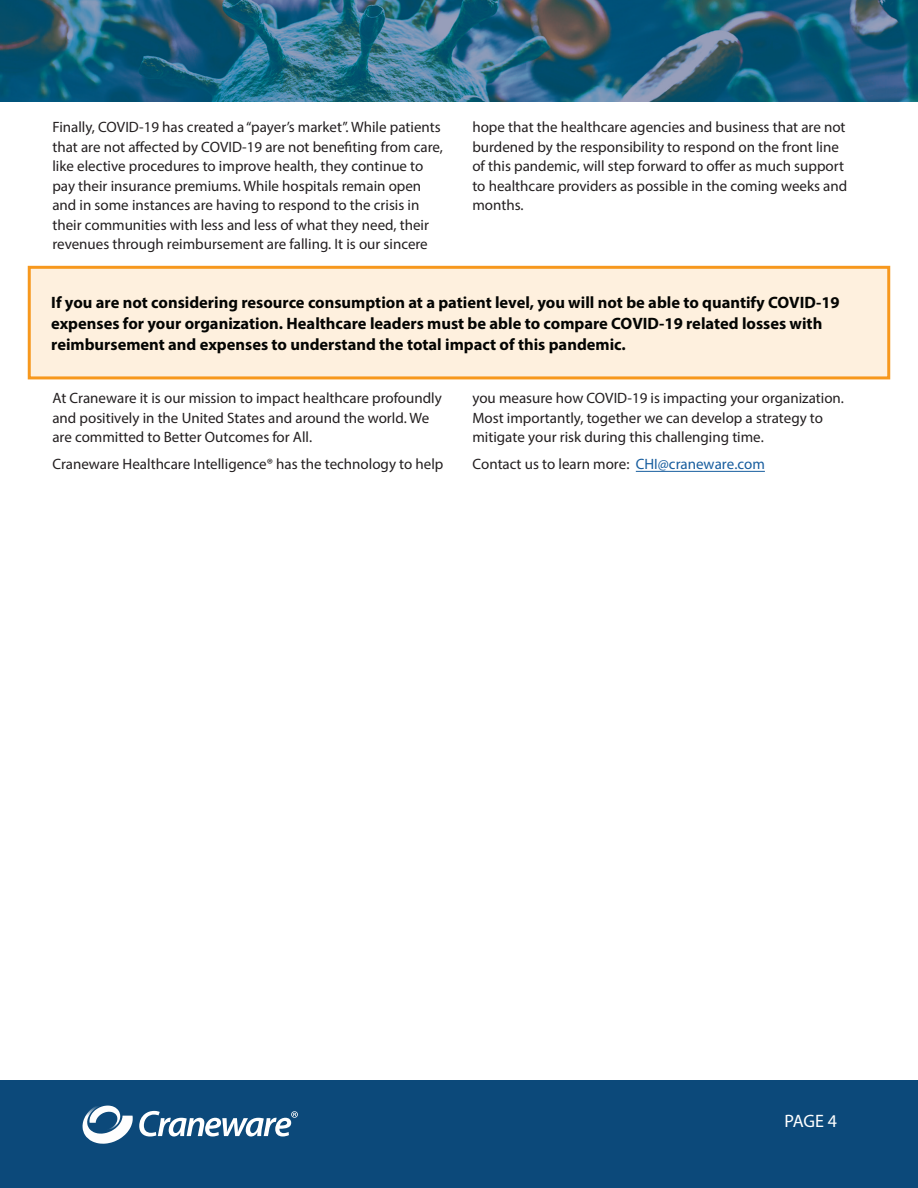
<style>
.page{position:relative;width:918px;height:1188px;background:#fff}
.page>*{position:absolute;margin:0;border:0;box-sizing:border-box;transform-origin:0 0}
.t1{font:18px "Myriad Pro";color:#fff}
.t2{font:700 16.5px/21px "Myriad Pro";color:#040503}
.t3{font:15px/19.5px "Myriad Pro";color:#231f20}
.s1{color:#175d9e}
</style>
<div class="page">
<div style="left:0;top:1080px;width:918px;height:108px;background:#0c497a"></div>
<svg style="left:83px;top:1105px;width:50px;height:39px"></svg>
<svg style="left:139px;top:1111px;width:159px;height:25px"></svg>
<div style="left:28px;top:266px;width:862px;height:113px;background:#fef0de;border:3px solid #f7981d"></div>
<img style="left:0;top:0;width:918px;height:101px">
<hr style="left:636px;top:471px;width:129px;height:1px;background:#175d9e">
<p class="t3" style="left:52px;top:117px;width:392px">Finally, COVID-19 has created a “payer’s market”. While patients that are not affected by COVID-19 are not benefiting from care, like elective procedures to improve health, they continue to pay their insurance premiums. While hospitals remain open and in some instances are having to respond to the crisis in their communities with less and less of what they need, their revenues through reimbursement are falling. It is our sincere</p>
<p class="t3" style="left:472px;top:117px;width:376px">hope that the healthcare agencies and business that are not burdened by the responsibility to respond on the front line of this pandemic, will step forward to offer as much support to healthcare providers as possible in the coming weeks and months.</p>
<p class="t2" style="left:51px;top:292px;width:790px">If you are not considering resource consumption at a patient level, you will not be able to quantify COVID-19 expenses for your organization. Healthcare leaders must be able to compare COVID-19 related losses with reimbursement and expenses to understand the total impact of this pandemic.</p>
<p class="t3" style="left:52px;top:388px;width:391px">At Craneware it is our mission to impact healthcare profoundly and positively in the United States and around the world. We are committed to Better Outcomes for All.</p>
<p class="t3" style="left:52px;top:454px;width:393px">Craneware Healthcare Intelligence® has the technology to help</p>
<p class="t3" style="left:472px;top:388px;width:373px">you measure how COVID-19 is impacting your organization.<br>Most importantly, together we can develop a strategy to mitigate your risk during this challenging time.</p>
<p class="t3" style="left:472px;top:454px;width:294px">Contact us to learn more: <span class="s1">CHI@craneware.com</span></p>
<p class="t1" style="left:785px;top:1110px;width:54px">PAGE 4</p>
</div>
